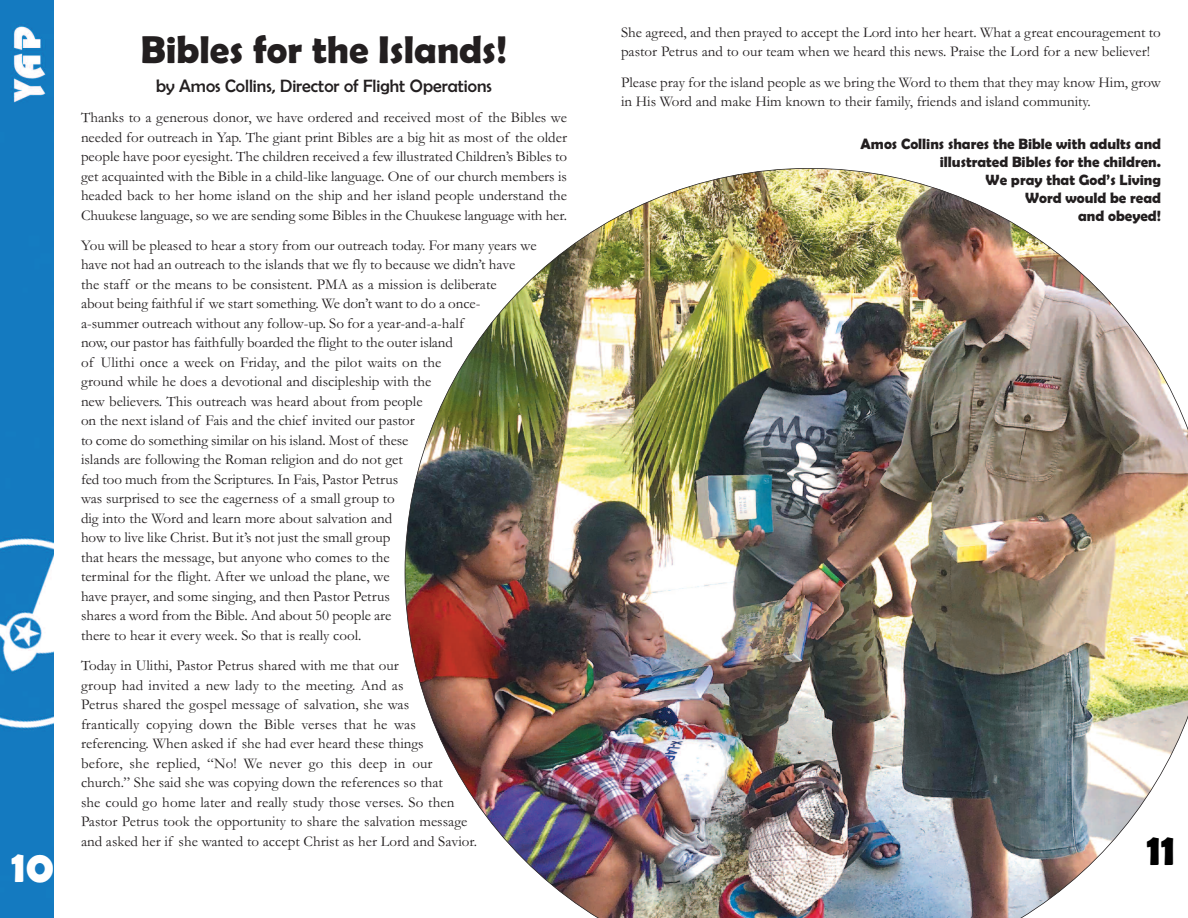
<style>
.page{position:relative;width:1188px;height:918px;background:#fff}
.page>*{position:absolute;margin:0;border:0;box-sizing:border-box;transform-origin:0 0}
.t1{font:700 45px "Berlin Sans FB Demi";color:#fff}
.t2{font:700 45px "Berlin Sans FB Demi";color:#000}
.t3{font:700 39px "Berlin Sans FB Demi";color:#231f20}
.t4{font:18px "Berlin Sans FB";color:#231f20}
.t5{font:15px/19.5px "Garamond";color:#231f20}
.t6{font:700 15px/18px "Berlin Sans FB Demi";color:#231f20;text-align:right}
</style>
<div class="page">
<img style="left:0;top:0;width:54px;height:918px">
<img style="left:405px;top:168px;width:783px;height:750px">
<h1 class="t1" style="left:11px;top:840px;width:44px">10</h1>
<h2 class="t3" style="left:141px;top:27px;width:368px">Bibles for the Islands!</h2>
<p class="t4" style="left:156px;top:75px;width:337px">by Amos Collins, Director of Flight Operations</p>
<p class="t5" style="left:81px;top:107px;width:488px;text-align:justify">Thanks to a generous donor, we have ordered and received most of the Bibles we needed for outreach in Yap. The giant print Bibles are a big hit as most of the older people have poor eyesight. The children received a few illustrated Children’s Bibles to get acquainted with the Bible in a child-like language. One of our church members is headed back to her home island on the ship and her island people understand the Chuukese language, so we are sending some Bibles in the Chuukese language with her.</p>
<p class="t5" style="left:81px;top:235px;width:457px">You will be pleased to hear a story from our outreach today. For many years we have not had an outreach to the islands that we fly to because we didn’t have the staff or the means to be consistent. PMA as a mission is deliberate<br>about being faithful if we start something. We don’t want to do a once&shy;a-summer outreach without any follow-up. So for a year-and-a-half<br>now, our pastor has faithfully boarded the flight to the outer island<br>of Ulithi once a week on Friday, and the pilot waits on the<br>ground while he does a devotional and discipleship with the<br>new believers. This outreach was heard about from people<br>on the next island of Fais and the chief invited our pastor<br>to come do something similar on his island. Most of these<br>islands are following the Roman religion and do not get<br>fed too much from the Scriptures. In Fais, Pastor Petrus<br>was surprised to see the eagerness of a small group to<br>dig into the Word and learn more about salvation and<br>how to live like Christ. But it’s not just the small group<br>that hears the message, but anyone who comes to the<br>terminal for the flight. After we unload the plane, we<br>have prayer, and some singing, and then Pastor Petrus<br>shares a word from the Bible. And about 50 people are<br>there to hear it every week. So that is really cool.</p>
<p class="t5" style="left:81px;top:655px;width:398px">Today in Ulithi, Pastor Petrus shared with me that our<br>group had invited a new lady to the meeting. And as<br>Petrus shared the gospel message of salvation, she was<br>frantically copying down the Bible verses that he was referencing. When asked if she had ever heard these things<br>before, she replied, “No! We never go this deep in our church.” She said she was copying down the references so that<br>she could go home later and really study those verses. So then Pastor Petrus took the opportunity to share the salvation message and asked her if she wanted to accept Christ as her Lord and Savior.</p>
<p class="t5" style="left:621px;top:22px;width:541px">She agreed, and then prayed to accept the Lord into her heart. What a great encouragement to pastor Petrus and to our team when we heard this news. Praise the Lord for a new believer!</p>
<p class="t5" style="left:621px;top:72px;width:541px">Please pray for the island people as we bring the Word to them that they may know Him, grow in His Word and make Him known to their family, friends and island community.</p>
<p class="t6" style="left:861px;top:135px;width:302px">Amos Collins shares the Bible with adults and illustrated Bibles for the children.<br>We pray that God’s Living<br>Word would be read<br>and obeyed!</p>
<h1 class="t2" style="left:1147px;top:823px;width:30px">11</h1>
</div>
